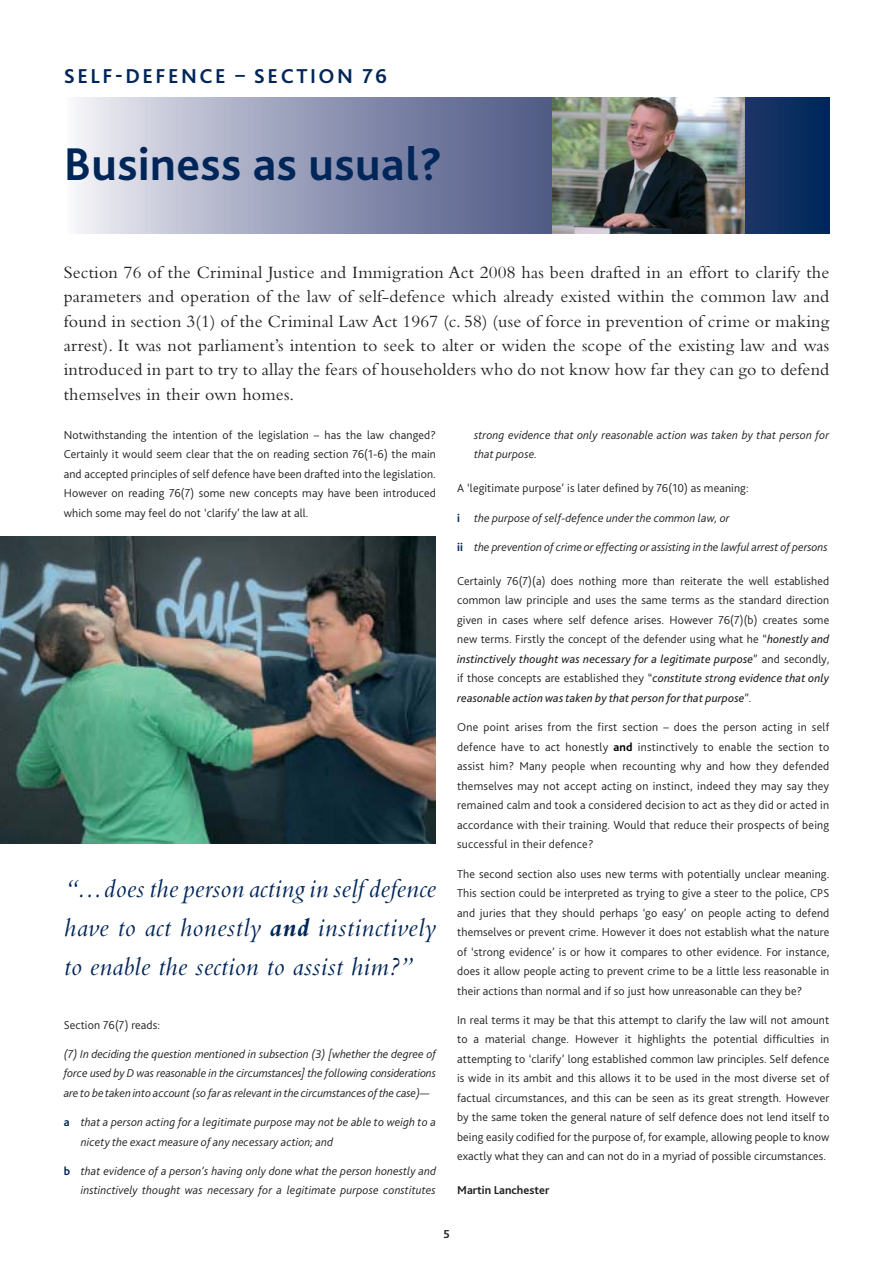
<style>
.page{position:relative;width:893px;height:1263px;background:#fff}
.page>*{position:absolute;margin:0;border:0;box-sizing:border-box;transform-origin:0 0}
.t1{font:700 48px "Bliss 2";letter-spacing:.01em;color:#002659}
.t2{font:italic 27px/39px "Bembo";letter-spacing:.01em;color:#002659;text-align:justify}
.t3{font:700 21px "Bliss 2";letter-spacing:.12em;color:#002659}
.t4{font:18px/24.5px "Bembo";letter-spacing:.01em;color:#231f20;text-align:justify}
.t5{font:300 12px/19.5px "Bliss 2";letter-spacing:.01em;color:#231f20;text-align:justify}
.t6{font:italic 300 12px/19.5px "Bliss 2";letter-spacing:.01em;color:#231f20}
.t7{font:700 12px "Bliss 2";color:#231f20}
.s1{font-weight:700}
.s2{font-weight:700;font-style:normal;color:#002659}
.s3{font-weight:400;font-style:italic}
.s4{font-weight:700;color:#000}
</style>
<div class="page">
<svg style="left:79px;top:98px;width:750px;height:136px;background:#838cab"></svg>
<img style="left:553px;top:98px;width:191px;height:136px">
<img style="left:0;top:536px;width:436px;height:307px">
<h3 class="t3" style="left:64px;top:68px;width:325px">SELF-DEFENCE – SECTION 76</h3>
<h1 class="t1" style="left:64px;top:146px;width:380px">Business as usual?</h1>
<p class="t4" style="left:64px;top:262px;width:767px">Section 76 of the Criminal Justice and Immigration Act 2008 has been drafted in an effort to clarify the parameters and operation of the law of self-defence which already existed within the common law and found in section 3(1) of the Criminal Law Act 1967 (c. 58) (use of force in prevention of crime or making arrest). It was not parliament’s intention to seek to alter or widen the scope of the existing law and was introduced in part to try to allay the fears of householders who do not know how far they can go to defend themselves in their own homes.</p>
<p class="t5" style="left:64px;top:426px;width:374px">Notwithstanding the intention of the legislation – has the law changed?<br>Certainly it would seem clear that the on reading section 76(1-6) the main and accepted principles of self defence have been drafted into the legislation.<br>However on reading 76(7) some new concepts may have been introduced which some may feel do not ‘clarify’ the law at all.</p>
<h2 class="t2" style="left:64px;top:872px;width:374px">“... does the person acting in self defence have to act honestly <span class="s1">and</span> instinctively to enable the section to assist him?”</h2>
<p class="t5" style="left:64px;top:1016px;width:98px">Section 76(7) reads:</p>
<p class="t6" style="left:64px;top:1045px;width:374px;text-align:justify">(7) In deciding the question mentioned in subsection (3) [whether the degree of force used by D was reasonable in the circumstances] the following considerations are to be taken into account (so far as relevant in the circumstances of the case)—</p>
<p class="t6" style="left:81px;top:1114px;width:357px;text-indent:-17px"><span class="s2">a</span> that a person acting for a legitimate purpose may not be able to weigh to a nicety the exact measure of any necessary action; and</p>
<p class="t6" style="left:64px;top:1162px;width:374px;text-align:right"><span class="s2">b</span> that evidence of a person’s having only done what the person honestly and instinctively thought was necessary for a legitimate purpose constitutes</p>
<p class="t6" style="left:474px;top:426px;width:356px">strong evidence that only reasonable action was taken by that person for that purpose.</p>
<p class="t5" style="left:457px;top:480px;width:293px">A ‘legitimate purpose’ is later defined by 76(10) as meaning:</p>
<p class="t6" style="left:457px;top:509px;width:274px"><span class="s2">i</span> the purpose of self-defence under the common law, or</p>
<p class="t6" style="left:457px;top:538px;width:372px"><span class="s2">ii</span> the prevention of crime or effecting or assisting in the lawful arrest of persons</p>
<p class="t5" style="left:457px;top:572px;width:374px">Certainly 76(7)(a) does nothing more than reiterate the well established common law principle and uses the same terms as the standard direction given in cases where self defence arises. However 76(7)(b) creates some new terms. Firstly the concept of the defender using what he “<span class="s3">honestly and instinctively thought was necessary for a legitimate purpose</span>” and secondly, if those concepts are established they “<span class="s3">constitute strong evidence that only reasonable action was taken by that person for that purpose</span>”.</p>
<p class="t5" style="left:457px;top:719px;width:374px">One point arises from the first section – does the person acting in self defence have to act honestly <span class="s4">and</span> instinctively to enable the section to assist him? Many people when recounting why and how they defended themselves may not accept acting on instinct, indeed they may say they remained calm and took a considered decision to act as they did or acted in accordance with their training. Would that reduce their prospects of being successful in their defence?</p>
<p class="t5" style="left:457px;top:865px;width:374px">The second section also uses new terms with potentially unclear meaning.<br>This section could be interpreted as trying to give a steer to the police, CPS and juries that they should perhaps ‘go easy’ on people acting to defend themselves or prevent crime. However it does not establish what the nature of ‘strong evidence’ is or how it compares to other evidence. For instance, does it allow people acting to prevent crime to be a little less reasonable in their actions than normal and if so just how unreasonable can they be?</p>
<p class="t5" style="left:457px;top:1011px;width:374px">In real terms it may be that this attempt to clarify the law will not amount to a material change. However it highlights the potential difficulties in attempting to ‘clarify’ long established common law principles. Self defence is wide in its ambit and this allows it to be used in the most diverse set of factual circumstances, and this can be seen as its great strength. However by the same token the general nature of self defence does not lend itself to being easily codified for the purpose of, for example, allowing people to know exactly what they can and can not do in a myriad of possible circumstances.</p>
<p class="t7" style="left:457px;top:1186px;width:94px">Martin Lanchester</p>
<p class="t7" style="left:443px;top:1230px;width:8px">5</p>
</div>
